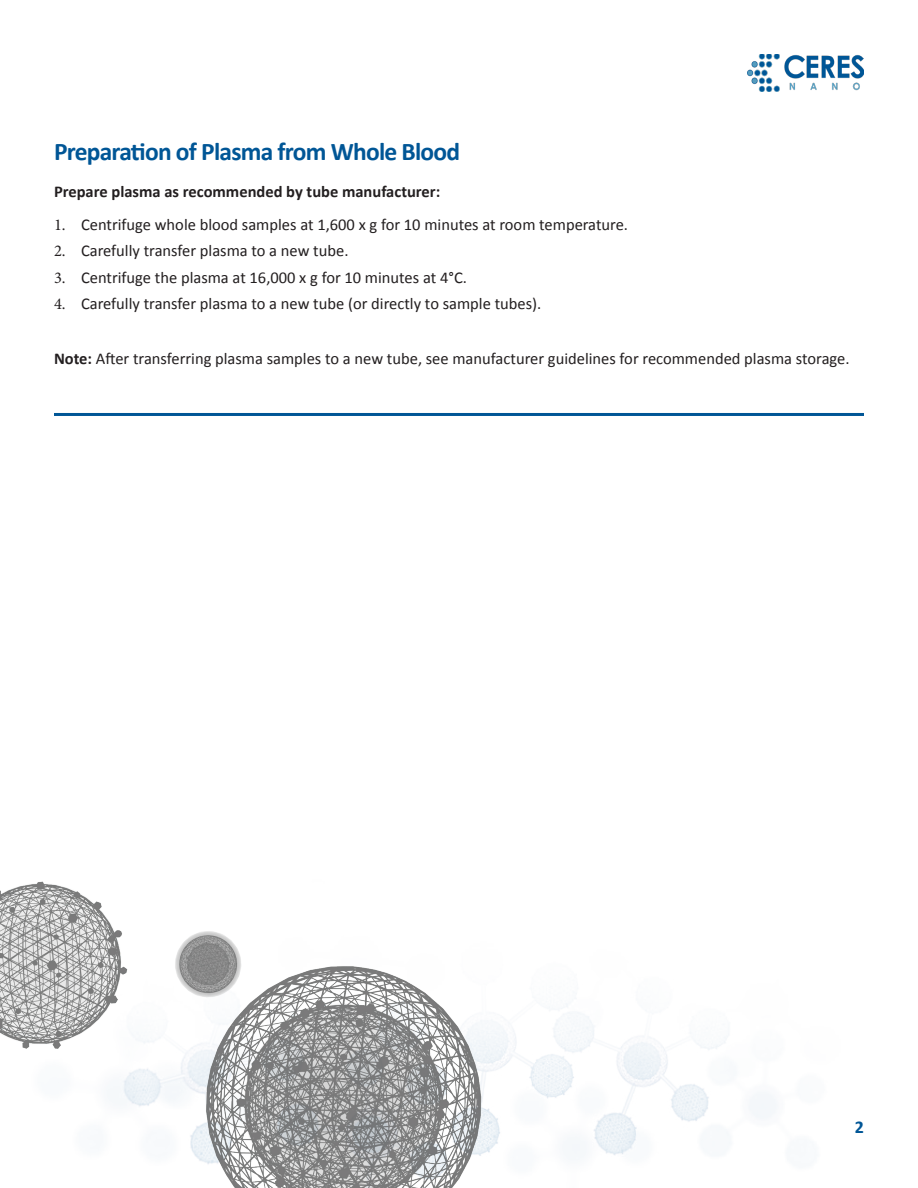
<style>
.page{position:relative;width:918px;height:1188px;background:#fff}
.page>*{position:absolute;margin:0;border:0;box-sizing:border-box;transform-origin:0 0}
.t1{font:700 25.5px "Calibri";letter-spacing:-.03em;color:#005696}
.t2{font:700 18px "Calibri";color:#005696}
.t3{font:16.5px "Calibri";color:#231f20}
.t4{font:700 16.5px "Calibri";color:#231f20}
.s1{font-family:"Minion Pro"}
.s2{font-weight:700}
</style>
<div class="page">
<img style="left:747px;top:54px;width:117px;height:37px">
<img style="left:123px;top:1003px;width:653px;height:152px">
<hr style="left:54px;top:413px;width:810px;height:3px;background:#005696">
<img style="left:192px;top:966px;width:307px;height:222px">
<img style="left:0;top:881px;width:134px;height:173px">
<img style="left:175px;top:931px;width:67px;height:67px">
<p class="t1" style="left:54px;top:135px;width:408px">Preparation of Plasma from Whole Blood</p>
<p class="t4" style="left:54px;top:181px;width:388px">Prepare plasma as recommended by tube manufacturer:</p>
<p class="t3" style="left:54px;top:214px;width:576px"><span class="s1">1.</span> Centrifuge whole blood samples at 1,600 x g for 10 minutes at room temperature.</p>
<p class="t3" style="left:54px;top:240px;width:296px"><span class="s1">2.</span> Carefully transfer plasma to a new tube.</p>
<p class="t3" style="left:54px;top:267px;width:414px"><span class="s1">3.</span> Centrifuge the plasma at 16,000 x g for 10 minutes at 4°C.</p>
<p class="t3" style="left:54px;top:293px;width:489px"><span class="s1">4.</span> Carefully transfer plasma to a new tube (or directly to sample tubes).</p>
<p class="t3" style="left:54px;top:348px;width:797px"><span class="s2">Note:</span> After transferring plasma samples to a new tube, see manufacturer guidelines for recommended plasma storage.</p>
<p class="t2" style="left:855px;top:1116px;width:11px">2</p>
</div>
